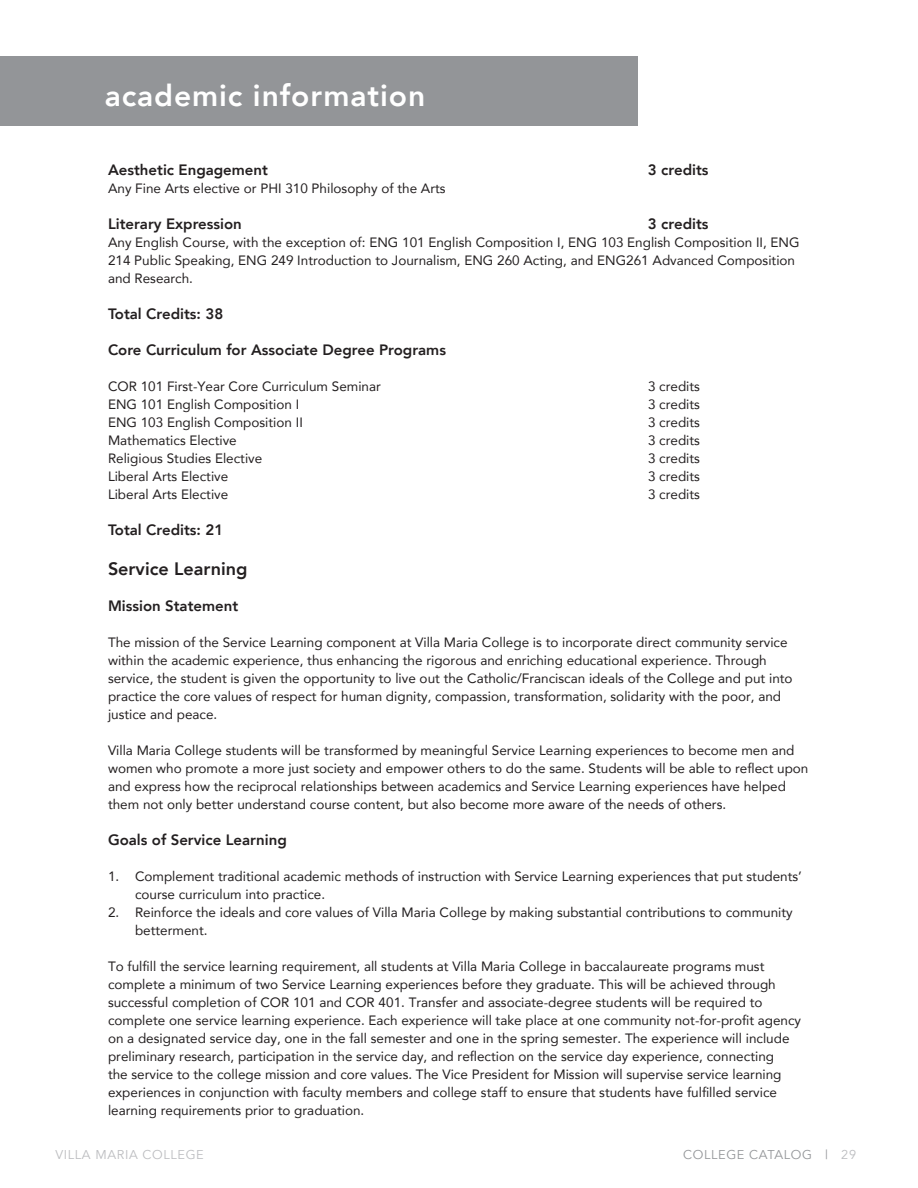
<style>
.page{position:relative;width:918px;height:1188px;background:#fff}
.page>*{position:absolute;margin:0;border:0;box-sizing:border-box;transform-origin:0 0}
.t1{font:800 30px "Avenir";letter-spacing:.03em;color:#fff}
.t2{font:800 18px "Avenir";color:#231f20}
.t3{font:800 15px "Avenir";color:#231f20}
.t4{font:13.5px/18px "Avenir";color:#231f20}
.t5{font:12.75px "Avenir";letter-spacing:.05em;color:#bcbdc0}
.t6{font:12.75px "Avenir";letter-spacing:.05em;color:#939598}
.s1{color:#bcbdc0}
</style>
<div class="page">
<div style="left:0;top:56px;width:637px;height:69px;background:#939598"></div>
<h1 class="t1" style="left:105px;top:72px;width:322px">academic information</h1>
<p class="t3" style="left:108px;top:158px;width:162px">Aesthetic Engagement</p>
<p class="t3" style="left:648px;top:158px;width:62px">3 credits</p>
<p class="t4" style="left:108px;top:179px;width:339px">Any Fine Arts elective or PHI 310 Philosophy of the Arts</p>
<p class="t3" style="left:108px;top:212px;width:135px">Literary Expression</p>
<p class="t3" style="left:648px;top:212px;width:62px">3 credits</p>
<p class="t4" style="left:108px;top:233px;width:693px">Any English Course, with the exception of: ENG 101 English Composition I, ENG 103 English Composition II, ENG<br>214 Public Speaking, ENG 249 Introduction to Journalism, ENG 260 Acting, and ENG261 Advanced Composition and Research.</p>
<p class="t3" style="left:108px;top:302px;width:117px">Total Credits: 38</p>
<p class="t3" style="left:108px;top:338px;width:340px">Core Curriculum for Associate Degree Programs</p>
<p class="t4" style="left:108px;top:377px;width:274px">COR 101 First-Year Core Curriculum Seminar</p>
<p class="t4" style="left:648px;top:377px;width:54px">3 credits</p>
<p class="t4" style="left:108px;top:395px;width:193px">ENG 101 English Composition I</p>
<p class="t4" style="left:648px;top:395px;width:54px">3 credits</p>
<p class="t4" style="left:108px;top:413px;width:196px">ENG 103 English Composition II</p>
<p class="t4" style="left:648px;top:413px;width:54px">3 credits</p>
<p class="t4" style="left:108px;top:431px;width:130px">Mathematics Elective</p>
<p class="t4" style="left:648px;top:431px;width:54px">3 credits</p>
<p class="t4" style="left:108px;top:449px;width:156px">Religious Studies Elective</p>
<p class="t4" style="left:648px;top:449px;width:54px">3 credits</p>
<p class="t4" style="left:108px;top:467px;width:122px">Liberal Arts Elective</p>
<p class="t4" style="left:648px;top:467px;width:54px">3 credits</p>
<p class="t4" style="left:108px;top:485px;width:122px">Liberal Arts Elective</p>
<p class="t4" style="left:648px;top:485px;width:54px">3 credits</p>
<p class="t3" style="left:108px;top:518px;width:117px">Total Credits: 21</p>
<h2 class="t2" style="left:108px;top:554px;width:141px">Service Learning</h2>
<p class="t3" style="left:108px;top:594px;width:132px">Mission Statement</p>
<p class="t4" style="left:108px;top:632px;width:686px">The mission of the Service Learning component at Villa Maria College is to incorporate direct community service within the academic experience, thus enhancing the rigorous and enriching educational experience. Through service, the student is given the opportunity to live out the Catholic/Franciscan ideals of the College and put into practice the core values of respect for human dignity, compassion, transformation, solidarity with the poor, and justice and peace.</p>
<p class="t4" style="left:108px;top:740px;width:702px">Villa Maria College students will be transformed by meaningful Service Learning experiences to become men and women who promote a more just society and empower others to do the same. Students will be able to reflect upon and express how the reciprocal relationships between academics and Service Learning experiences have helped them not only better understand course content, but also become more aware of the needs of others.</p>
<p class="t3" style="left:108px;top:828px;width:180px">Goals of Service Learning</p>
<p class="t4" style="left:135px;top:866px;width:669px;text-indent:-27px">1. Complement traditional academic methods of instruction with Service Learning experiences that put students’ course curriculum into practice.</p>
<p class="t4" style="left:135px;top:902px;width:659px;text-indent:-27px">2. Reinforce the ideals and core values of Villa Maria College by making substantial contributions to community betterment.</p>
<p class="t4" style="left:108px;top:956px;width:695px">To fulfill the service learning requirement, all students at Villa Maria College in baccalaureate programs must complete a minimum of two Service Learning experiences before they graduate. This will be achieved through successful completion of COR 101 and COR 401. Transfer and associate-degree students will be required to complete one service learning experience. Each experience will take place at one community not-for-profit agency on a designated service day, one in the fall semester and one in the spring semester. The experience will include preliminary research, participation in the service day, and reflection on the service day experience, connecting<br>the service to the college mission and core values. The Vice President for Mission will supervise service learning experiences in conjunction with faculty members and college staff to ensure that students have fulfilled service learning requirements prior to graduation.</p>
<p class="t5" style="left:55px;top:1147px;width:150px">VILLA MARIA COLLEGE</p>
<p class="t6" style="left:683px;top:1147px;width:174px">COLLEGE CATALOG | <span class="s1">29</span></p>
</div>
